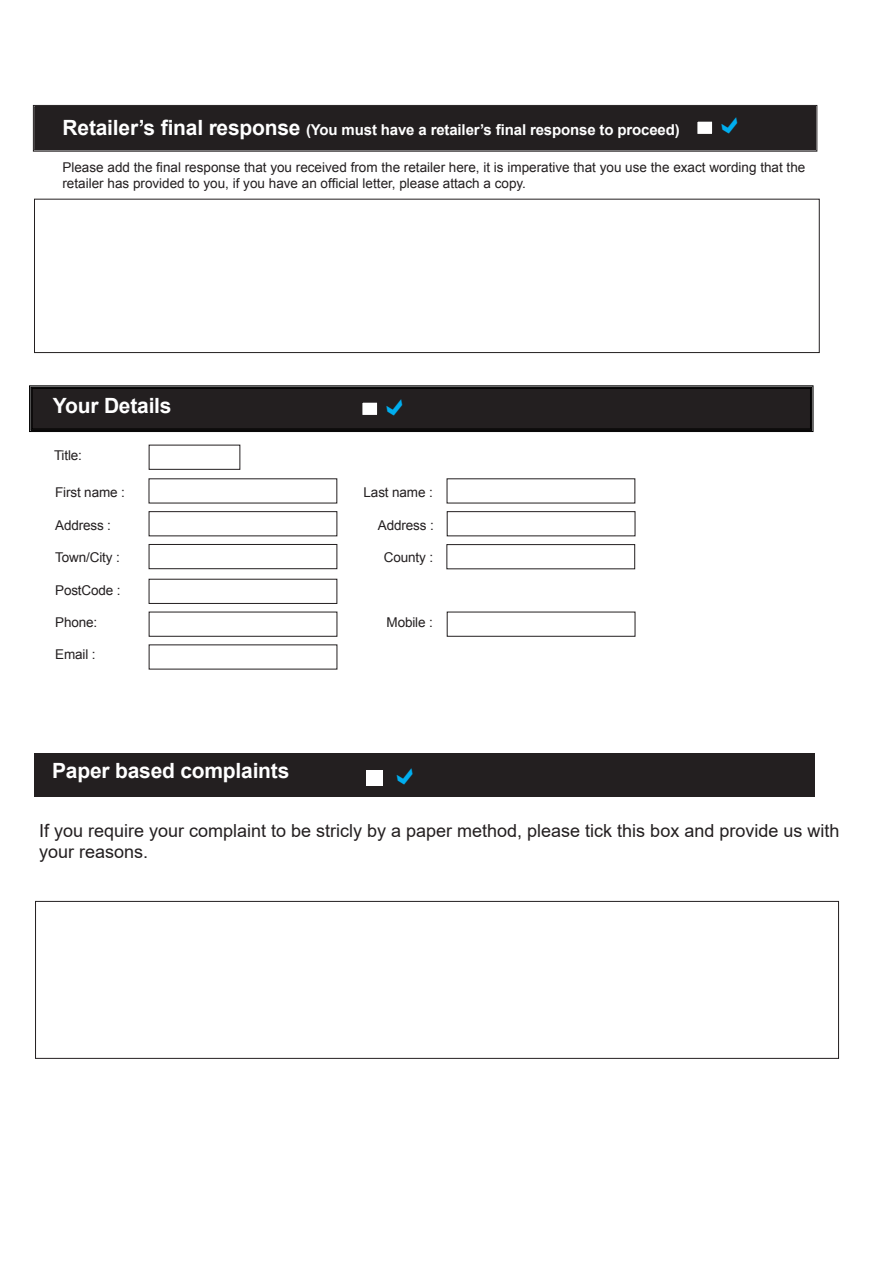
<style>
.page{position:relative;width:893px;height:1263px;background:#fff}
.page>*{position:absolute;margin:0;border:0;box-sizing:border-box;transform-origin:0 0}
.t1{font:700 21px "Arial";letter-spacing:-.01em;color:#fff}
.t2{font:700 21px "Arial";letter-spacing:-.01em;color:#fff}
.t3{font:18px/21.6px "Arial";color:#231f20}
.t4{font:700 15px "Arial";letter-spacing:-.01em;color:#fff}
.t5{font:13.5px/16.2px "Arial";color:#231f20}
.s1{font-size:21px}
</style>
<div class="page">
<div style="left:34px;top:199px;width:786px;height:154px;border:1px solid #231f20"></div>
<div style="left:149px;top:579px;width:188px;height:25px;border:1px solid #231f20"></div>
<div style="left:149px;top:511px;width:188px;height:25px;border:1px solid #231f20"></div>
<div style="left:149px;top:612px;width:188px;height:25px;border:1px solid #231f20"></div>
<div style="left:149px;top:544px;width:188px;height:25px;border:1px solid #231f20"></div>
<div style="left:447px;top:511px;width:188px;height:25px;border:1px solid #231f20"></div>
<div style="left:446px;top:544px;width:189px;height:25px;border:1px solid #231f20"></div>
<div style="left:447px;top:612px;width:188px;height:25px;border:1px solid #231f20"></div>
<div style="left:149px;top:445px;width:91px;height:25px;border:1px solid #231f20"></div>
<div style="left:34px;top:753px;width:781px;height:43px;background:#231f20"></div>
<div style="left:366px;top:770px;width:17px;height:16px;background:#fff"></div>
<div style="left:35px;top:901px;width:804px;height:158px;border:1px solid #231f20"></div>
<svg style="left:33px;top:105px;width:784px;height:47px;background:#272324"></svg>
<svg style="left:29px;top:385px;width:784px;height:47px;background:#231f20"></svg>
<p class="t4" style="left:63px;top:120px;width:619px"><span class="s1">Retailer’s final response</span> (You must have a retailer’s final response to proceed)</p>
<p class="t5" style="left:62px;top:159px;width:744px">Please add the final response that you received from the retailer here, it is imperative that you use the exact wording that the retailer has provided to you, if you have an official letter, please attach a copy.</p>
<h1 class="t2" style="left:53px;top:392px;width:120px">Your Details</h1>
<p class="t5" style="left:54px;top:447px;width:30px">Title:</p>
<p class="t5" style="left:55px;top:485px;width:71px">First name :</p>
<p class="t5" style="left:364px;top:485px;width:71px">Last name :</p>
<p class="t5" style="left:55px;top:517px;width:57px">Address :</p>
<p class="t5" style="left:378px;top:517px;width:57px">Address :</p>
<p class="t5" style="left:55px;top:549px;width:66px">Town/City :</p>
<p class="t5" style="left:384px;top:549px;width:51px">County :</p>
<p class="t5" style="left:55px;top:582px;width:67px">PostCode :</p>
<p class="t5" style="left:55px;top:614px;width:44px">Phone:</p>
<p class="t5" style="left:387px;top:614px;width:48px">Mobile :</p>
<p class="t5" style="left:55px;top:647px;width:42px">Email :</p>
<h1 class="t1" style="left:52px;top:756px;width:239px">Paper based complaints</h1>
<h2 class="t3" style="left:39px;top:819px;width:802px">If you require your complaint to be stricly by a paper method, please tick this box and provide us with your reasons.</h2>
</div>
